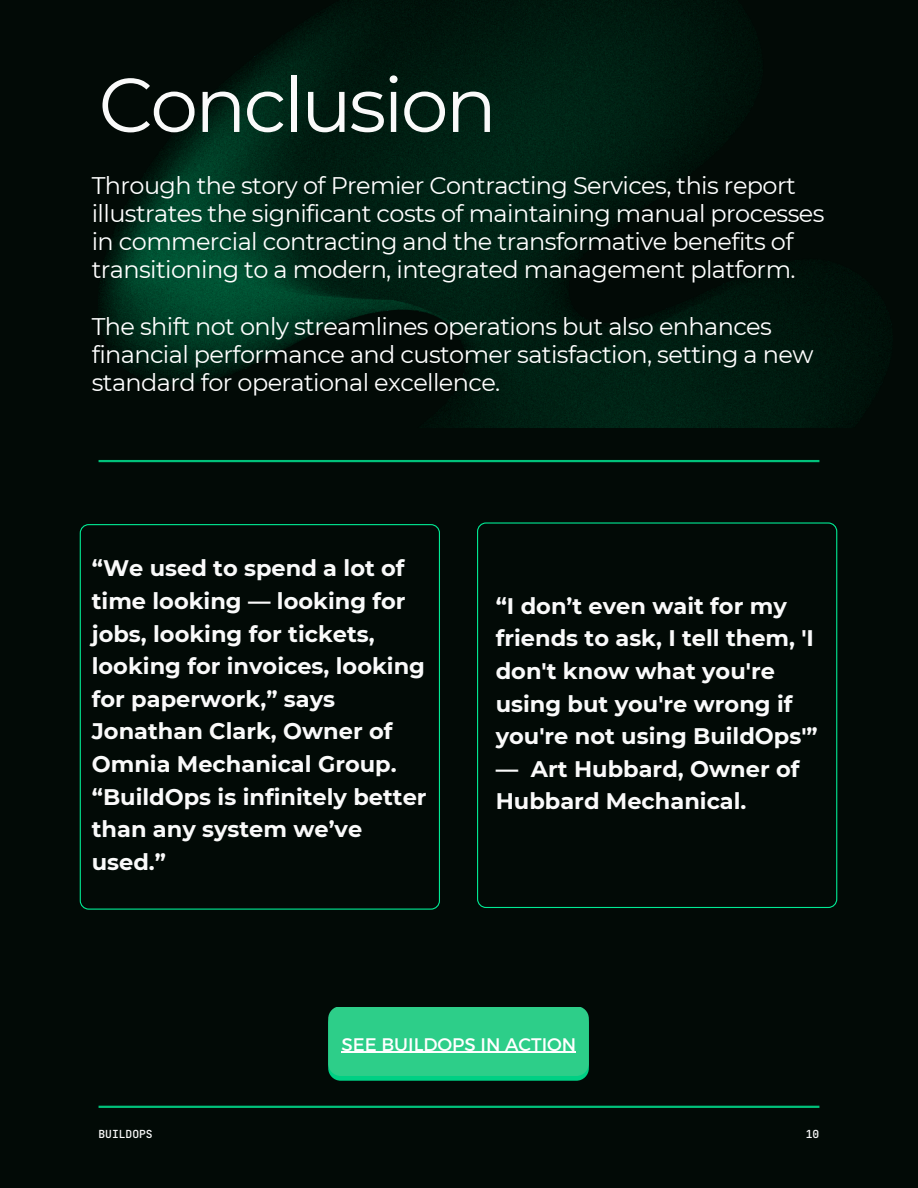
<style>
.page{position:relative;width:918px;height:1188px;background:#020a06}
.page>*{position:absolute;margin:0;border:0;box-sizing:border-box;transform-origin:0 0}
.t1{font:76.2px "Montserrat";letter-spacing:-.04em;color:#fafafa}
.t2{font:24px/28.2px "Montserrat";letter-spacing:-.025em;color:#fff}
.t3{font:700 22.5px/32.7px "Montserrat";color:#fafafa}
.t4{font:18.15px "Montserrat";color:#fff}
.t5{font:500 11.25px "Jet Brains Mono";color:#fafafa}
</style>
<div class="page">
<svg style="left:477px;top:522px;width:360px;height:386px"></svg>
<img style="left:100px;top:0;width:792px;height:427px">
<hr style="left:99px;top:460px;width:720px;height:2px;background:#01ffa1">
<hr style="left:99px;top:1106px;width:720px;height:2px;background:#01ffa1">
<svg style="left:80px;top:524px;width:360px;height:386px"></svg>
<div style="left:328px;top:1011px;width:261px;height:69px;background:#00d084;border-radius:13px"></div>
<div style="left:328px;top:1007px;width:261px;height:69px;background:#2dce89"></div>
<hr style="left:342px;top:1052px;width:234px;height:1px;background:#fff">
<p class="t1" style="left:99px;top:58px;width:400px">Conclusion</p>
<h1 class="t2" style="left:92px;top:171px;width:734px">Through the story of Premier Contracting Services, this report illustrates the significant costs of maintaining manual processes in commercial contracting and the transformative benefits of transitioning to a modern, integrated management platform.</h1>
<h3 class="t2" style="left:92px;top:312px;width:723px">The shift not only streamlines operations but also enhances financial performance and customer satisfaction, setting a new standard for operational excellence.</h3>
<h2 class="t3" style="left:92px;top:552px;width:336px">“We used to spend a lot of time looking — looking for jobs, looking for tickets, looking for invoices, looking for paperwork,” says<br>Jonathan Clark, Owner of<br>Omnia Mechanical Group. “BuildOps is infinitely better than any system we’ve used.”</h2>
<p class="t3" style="left:496px;top:589px;width:323px">“I don’t even wait for my friends to ask, I tell them, 'I don't know what you're using but you're wrong if you're not using BuildOps'”</p>
<p class="t3" style="left:496px;top:752px;width:305px">— Art Hubbard, Owner of<br>Hubbard Mechanical.</p>
<h4 class="t4" style="left:342px;top:1032px;width:236px">SEE BUILDOPS IN ACTION</h4>
<h3 class="t5" style="left:99px;top:1127px;width:56px">BUILDOPS</h3>
<h2 class="t5" style="left:806px;top:1127px;width:15px">10</h2>
</div>
